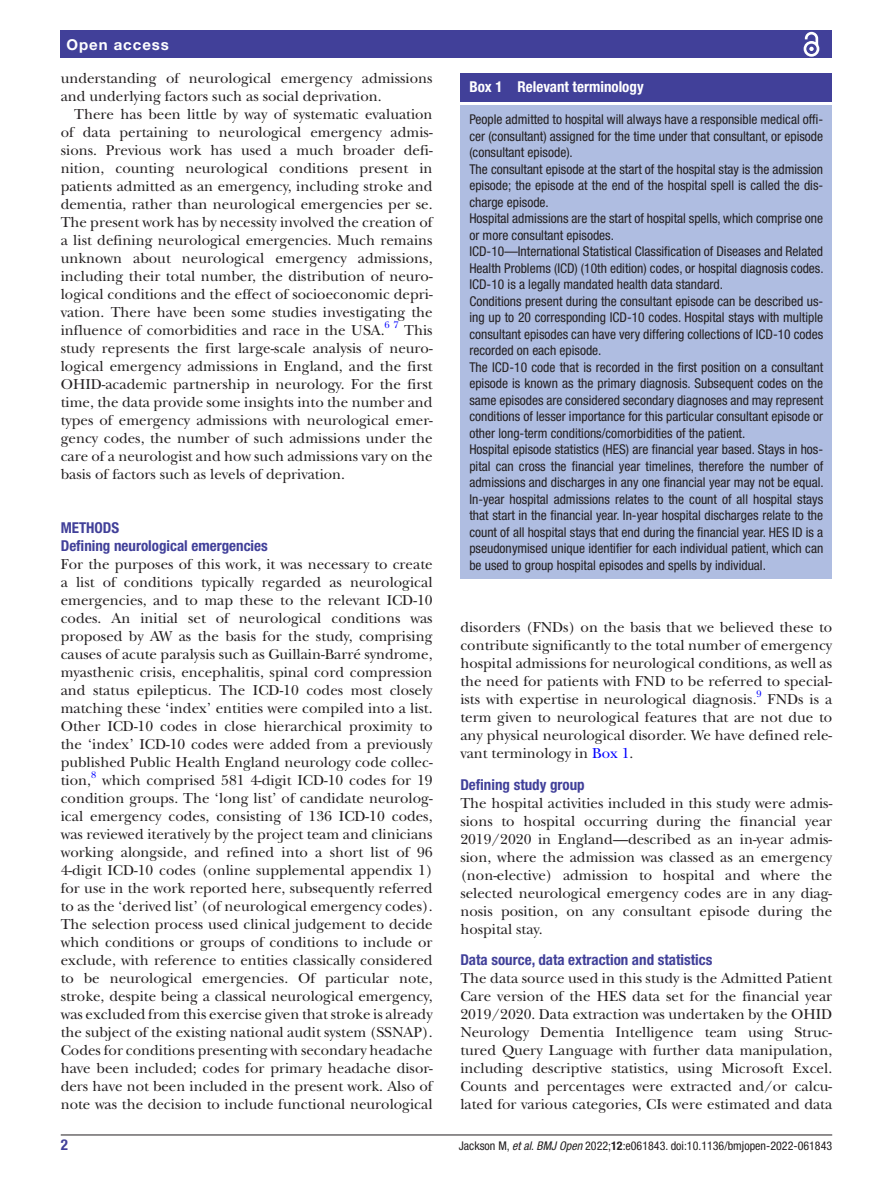
<style>
.page{position:relative;width:893px;height:1191px;background:#fff}
.page>*{position:absolute;margin:0;border:0;box-sizing:border-box;transform-origin:0 0}
.t1{font:15px/18px "New Baskerville";color:#231f20;text-align:justify}
.t2{font:700 condensed 15px/18px "Helvetica Neue LT Std";color:#414099}
.t3{font:700 condensed 15px "Helvetica Neue LT Std";color:#fff}
.t4{font:700 15px "Helvetica Neue LT Std";letter-spacing:.065em;color:#fff}
.t5{font:condensed 13.5px/16.5px "Helvetica Neue LT Std";color:#231f20}
.t6{font:condensed 12px "Helvetica Neue LT Std";color:#231f20}
.t7{font:9.9px "New Baskerville";color:#00f}
.s1{color:#00f}
.s2{font-style:italic}
.s3{font-weight:700}
</style>
<div class="page">
<hr style="left:61px;top:1134px;width:771px;height:1px;background:#231f20">
<div style="left:61px;top:31px;width:771px;height:27px;background:#414099"></div>
<svg style="left:803px;top:31px;width:17px;height:26px"></svg>
<div style="left:460px;top:73px;width:372px;height:28px;background:#414099"></div>
<div style="left:460px;top:106px;width:372px;height:473px;background:#afbde1"></div>
<p class="t4" style="left:66px;top:35px;width:104px">Open access</p>
<p class="t1" style="left:61px;top:69px;width:373px">understanding of neurological emergency admissions and underlying factors such as social deprivation.</p>
<p class="t1" style="left:61px;top:105px;width:373px;text-indent:14px">There has been little by way of systematic evaluation of data pertaining to neurological emergency admis&shy;sions. Previous work has used a much broader defi&shy;nition, counting neurological conditions present in patients admitted as an emergency, including stroke and dementia, rather than neurological emergencies per se.<br>The present work has by necessity involved the creation of a list defining neurological emergencies. Much remains unknown about neurological emergency admissions, including their total number, the distribution of neuro&shy;logical conditions and the effect of socioeconomic depri&shy;vation. There have been some studies investigating the influence of comorbidities and race in the USA.</p>
<p class="t7" style="left:385px;top:319px;width:15px">6 7</p>
<p class="t1" style="left:61px;top:321px;width:373px;text-indent:343px">This study represents the first large-scale analysis of neuro&shy;logical emergency admissions in England, and the first OHID-academic partnership in neurology. For the first time, the data provide some insights into the number and types of emergency admissions with neurological emer&shy;gency codes, the number of such admissions under the care of a neurologist and how such admissions vary on the basis of factors such as levels of deprivation.</p>
<p class="t2" style="left:61px;top:518px;width:209px">METHODS<br>Defining neurological emergencies</p>
<p class="t1" style="left:61px;top:555px;width:373px">For the purposes of this work, it was necessary to create a list of conditions typically regarded as neurological emergencies, and to map these to the relevant ICD-10 codes. An initial set of neurological conditions was proposed by AW as the basis for the study, comprising causes of acute paralysis such as Guillain-Barré syndrome, myasthenic crisis, encephalitis, spinal cord compression and status epilepticus. The ICD-10 codes most closely matching these ‘index’ entities were compiled into a list.<br>Other ICD-10 codes in close hierarchical proximity to the ‘index’ ICD-10 codes were added from a previously published Public Health England neurology code collec&shy;tion,</p>
<p class="t7" style="left:91px;top:769px;width:7px">8</p>
<p class="t1" style="left:61px;top:771px;width:373px;text-indent:41px">which comprised 581 4-digit ICD-10 codes for 19 condition groups. The ‘long list’ of candidate neurolog&shy;ical emergency codes, consisting of 136 ICD-10 codes, was reviewed iteratively by the project team and clinicians working alongside, and refined into a short list of 96<br>4-digit ICD-10 codes (online supplemental appendix 1) for use in the work reported here, subsequently referred to as the ‘derived list’ (of neurological emergency codes).<br>The selection process used clinical judgement to decide which conditions or groups of conditions to include or exclude, with reference to entities classically considered to be neurological emergencies. Of particular note, stroke, despite being a classical neurological emergency, was excluded from this exercise given that stroke is already the subject of the existing national audit system (SSNAP).<br>Codes for conditions presenting with secondary headache have been included; codes for primary headache disor&shy;ders have not been included in the present work. Also of note was the decision to include functional neurological</p>
<p class="t3" style="left:469px;top:78px;width:176px">Box 1 Relevant terminology</p>
<p class="t5" style="left:469px;top:111px;width:356px">People admitted to hospital will always have a responsible medical offi&shy;cer (consultant) assigned for the time under that consultant, or episode (consultant episode).<br>The consultant episode at the start of the hospital stay is the admission episode; the episode at the end of the hospital spell is called the dis&shy;charge episode.<br>Hospital admissions are the start of hospital spells, which comprise one or more consultant episodes.<br>ICD-10—International Statistical Classification of Diseases and Related Health Problems (ICD) (10th edition) codes, or hospital diagnosis codes.<br>ICD-10 is a legally mandated health data standard.<br>Conditions present during the consultant episode can be described us&shy;ing up to 20 corresponding ICD-10 codes. Hospital stays with multiple consultant episodes can have very differing collections of ICD-10 codes recorded on each episode.<br>The ICD-10 code that is recorded in the first position on a consultant episode is known as the primary diagnosis. Subsequent codes on the same episodes are considered secondary diagnoses and may represent conditions of lesser importance for this particular consultant episode or other long-term conditions/comorbidities of the patient.<br>Hospital episode statistics (HES) are financial year based. Stays in hos&shy;pital can cross the financial year timelines, therefore the number of admissions and discharges in any one financial year may not be equal.<br>In-year hospital admissions relates to the count of all hospital stays that start in the financial year. In-year hospital discharges relate to the count of all hospital stays that end during the financial year. HES ID is a pseudonymised unique identifier for each individual patient, which can be used to group hospital episodes and spells by individual.</p>
<p class="t1" style="left:460px;top:618px;width:373px">disorders (FNDs) on the basis that we believed these to contribute significantly to the total number of emergency hospital admissions for neurological conditions, as well as the need for patients with FND to be referred to special&shy;ists with expertise in neurological diagnosis.<sup>9</sup> FNDs is a term given to neurological features that are not due to any physical neurological disorder. We have defined rele&shy;vant terminology in <span class="s1">Box 1</span>.</p>
<p class="t2" style="left:460px;top:775px;width:126px">Defining study group</p>
<p class="t1" style="left:460px;top:794px;width:373px">The hospital activities included in this study were admis&shy;sions to hospital occurring during the financial year 2019/2020 in England—described as an in-year admis&shy;sion, where the admission was classed as an emergency (non-elective) admission to hospital and where the selected neurological emergency codes are in any diag&shy;nosis position, on any consultant episode during the hospital stay.</p>
<p class="t2" style="left:460px;top:950px;width:254px">Data source, data extraction and statistics</p>
<p class="t1" style="left:460px;top:969px;width:373px">The data source used in this study is the Admitted Patient Care version of the HES data set for the financial year 2019/2020. Data extraction was undertaken by the OHID Neurology Dementia Intelligence team using Struc&shy;tured Query Language with further data manipulation, including descriptive statistics, using Microsoft Excel.<br>Counts and percentages were extracted and/or calcu&shy;lated for various categories, CIs were estimated and data</p>
<p class="t2" style="left:61px;top:1135px;width:9px">2</p>
<p class="t6" style="left:459px;top:1138px;width:375px">Jackson M, <span class="s2">et al</span>. <span class="s2">BMJ Open</span> 2022;<span class="s3">12</span>:e061843. doi:10.1136/bmjopen-2022-061843</p>
</div>
